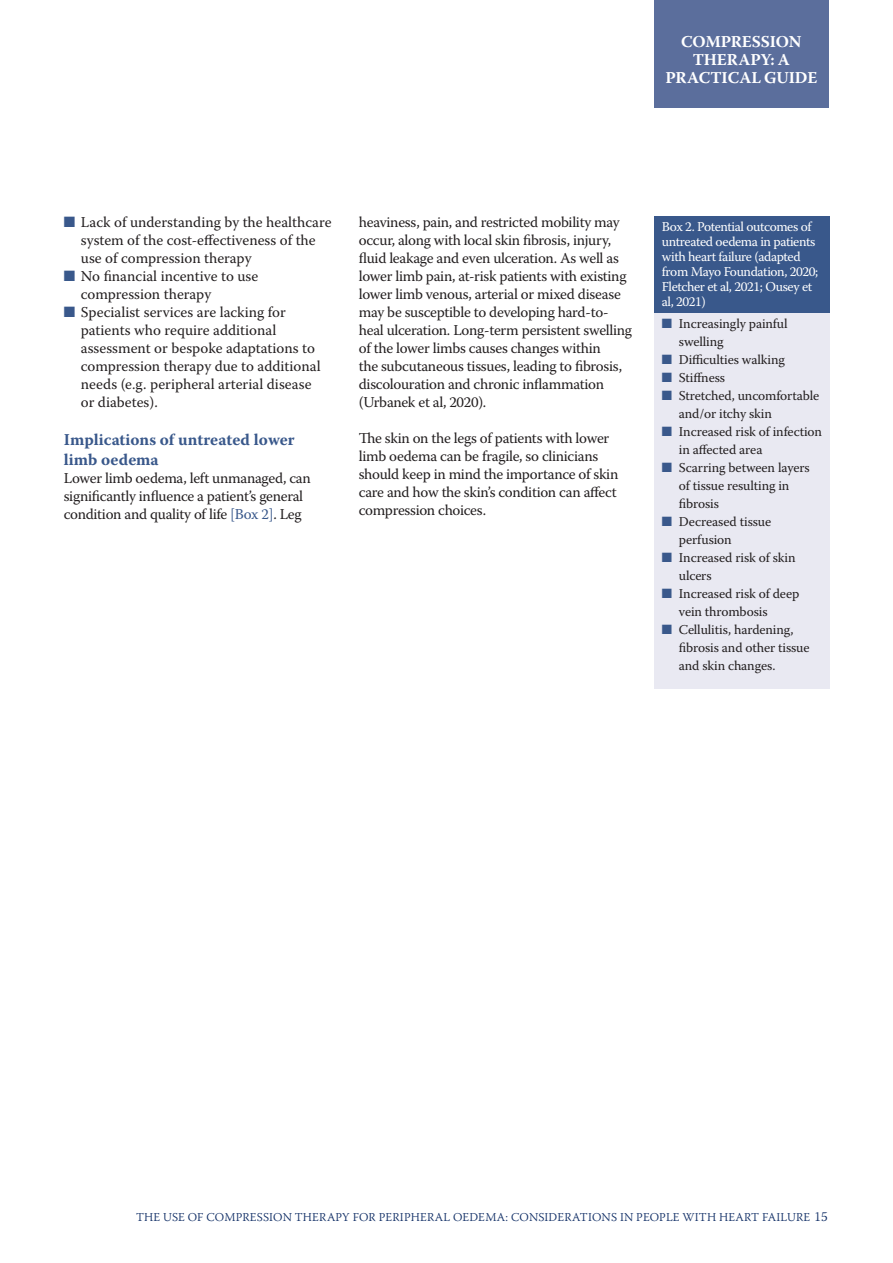
<style>
.page{position:relative;width:893px;height:1263px;background:#fff}
.page>*{position:absolute;margin:0;border:0;box-sizing:border-box;transform-origin:0 0}
.t1{font:700 16.5px/19.8px "Warnock Pro";color:#39588b}
.A_section_headers{font:700 16.5px/18px "Warnock Pro";letter-spacing:-.005em;color:#fff;text-align:center}
.Bullet{font:15px/18px "Warnock Pro";letter-spacing:-.02em;color:#231f20}
.Bullet-2{font:15px/18px "Warnock Pro";color:#231f20}
.box_bullets_black{font:13.5px/18px "Warnock Pro";letter-spacing:-.01em;color:#231f20}
.box_header{font:13.5px/15px "Warnock Pro";letter-spacing:-.03em;color:#fff}
.t2{font:300 13.5px "Warnock Pro";color:#0f2d65}
.t3{font:300 12px "Warnock Pro";letter-spacing:.01em;color:#0f2d65}
.s1{color:#39588b}
</style>
<div class="page">
<div style="left:654px;top:0;width:174px;height:107px;background:#5b6e9c"></div>
<div style="left:654px;top:216px;width:175px;height:472px;background:#e9e9f2"></div>
<div style="left:654px;top:216px;width:175px;height:97px;background:#39588b"></div>
<p class="A_section_headers" style="left:665px;top:32px;width:153px">COMPRESSION<br>THERAPY: A<br>PRACTICAL GUIDE</p>
<p class="Bullet-2" style="left:81px;top:213px;width:252px;text-indent:-17px"><span class="s1">■</span> Lack of understanding by the healthcare system of the cost-effectiveness of the use of compression therapy</p>
<p class="Bullet-2" style="left:81px;top:267px;width:179px;text-indent:-17px"><span class="s1">■</span> No financial incentive to use compression therapy</p>
<p class="Bullet-2" style="left:81px;top:303px;width:241px;text-indent:-17px"><span class="s1">■</span> Specialist services are lacking for patients who require additional assessment or bespoke adaptations to compression therapy due to additional needs (e.g. peripheral arterial disease or diabetes).</p>
<p class="t1" style="left:64px;top:430px;width:232px">Implications of untreated lower limb oedema</p>
<p class="Bullet" style="left:64px;top:469px;width:249px">Lower limb oedema, left unmanaged, can significantly influence a patient’s general condition and quality of life <span class="s1">[Box 2]</span>. Leg</p>
<p class="Bullet" style="left:359px;top:213px;width:275px">heaviness, pain, and restricted mobility may occur, along with local skin fibrosis, injury, fluid leakage and even ulceration. As well as lower limb pain, at-risk patients with existing lower limb venous, arterial or mixed disease may be susceptible to developing hard-to&shy;heal ulceration. Long-term persistent swelling of the lower limbs causes changes within<br>the subcutaneous tissues, leading to fibrosis, discolouration and chronic inflammation (Urbanek et al, 2020).</p>
<p class="Bullet" style="left:359px;top:429px;width:261px">The skin on the legs of patients with lower limb oedema can be fragile, so clinicians should keep in mind the importance of skin care and how the skin’s condition can affect compression choices.</p>
<p class="box_header" style="left:662px;top:219px;width:158px">Box 2. Potential outcomes of untreated oedema in patients with heart failure (adapted from Mayo Foundation, 2020;<br>Fletcher et al, 2021; Ousey et al, 2021)</p>
<p class="box_bullets_black" style="left:679px;top:315px;width:110px;text-indent:-17px"><span class="s1">■</span> Increasingly painful swelling</p>
<p class="box_bullets_black" style="left:662px;top:351px;width:125px"><span class="s1">■</span> Difficulties walking</p>
<p class="box_bullets_black" style="left:662px;top:369px;width:65px"><span class="s1">■</span> Stiffness</p>
<p class="box_bullets_black" style="left:679px;top:387px;width:142px;text-indent:-17px"><span class="s1">■</span> Stretched, uncomfortable and/or itchy skin</p>
<p class="box_bullets_black" style="left:679px;top:423px;width:145px;text-indent:-17px"><span class="s1">■</span> Increased risk of infection in affected area</p>
<p class="box_bullets_black" style="left:679px;top:459px;width:132px;text-indent:-17px"><span class="s1">■</span> Scarring between layers of tissue resulting in fibrosis</p>
<p class="box_bullets_black" style="left:679px;top:513px;width:94px;text-indent:-17px"><span class="s1">■</span> Decreased tissue perfusion</p>
<p class="box_bullets_black" style="left:679px;top:549px;width:118px;text-indent:-17px"><span class="s1">■</span> Increased risk of skin ulcers</p>
<p class="box_bullets_black" style="left:679px;top:585px;width:122px;text-indent:-17px"><span class="s1">■</span> Increased risk of deep vein thrombosis</p>
<p class="box_bullets_black" style="left:679px;top:621px;width:132px;text-indent:-17px"><span class="s1">■</span> Cellulitis, hardening, fibrosis and other tissue and skin changes.</p>
<p class="t2" style="left:815px;top:1209px;width:15px">15</p>
<p class="t3" style="left:136px;top:1210px;width:676px">THE USE OF COMPRESSION THERAPY FOR PERIPHERAL OEDEMA: CONSIDERATIONS IN PEOPLE WITH HEART FAILURE</p>
</div>
